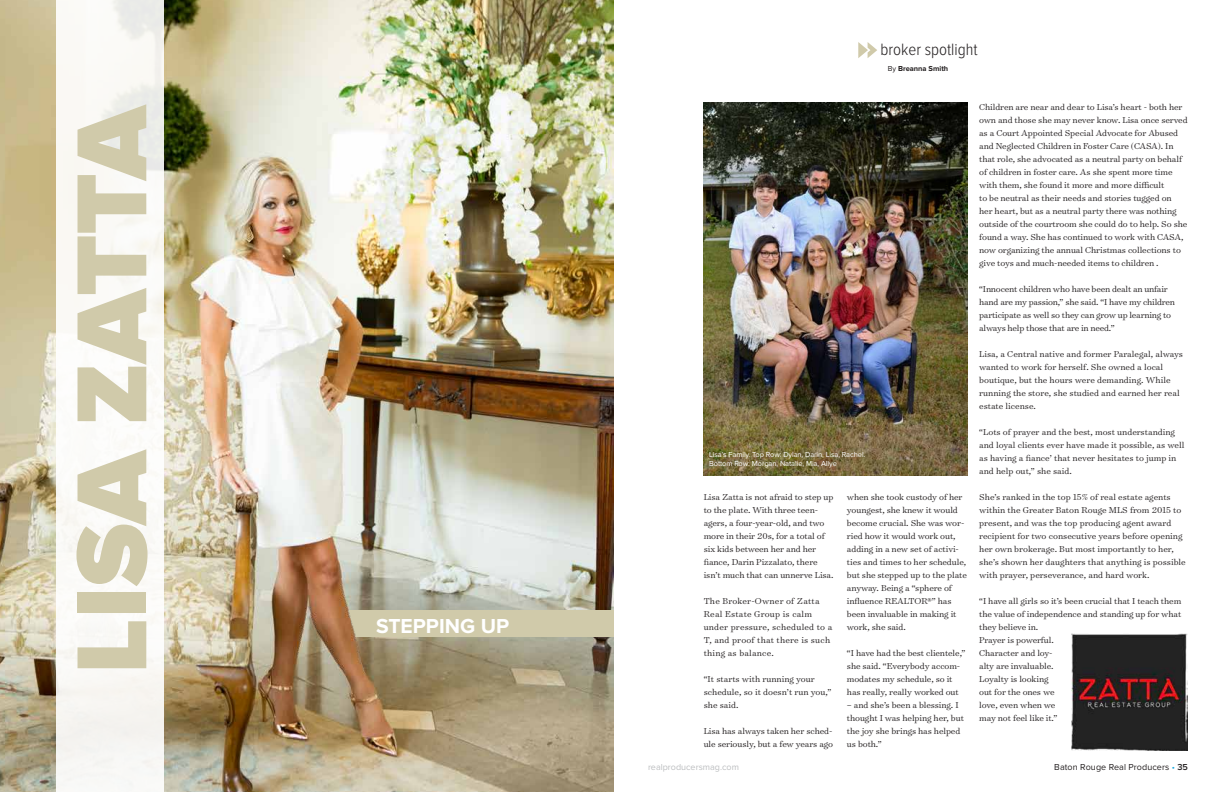
<style>
.page{position:relative;width:1224px;height:792px;background:#fff}
.page>*{position:absolute;margin:0;border:0;box-sizing:border-box;transform-origin:0 0}
.t1{font:900 103.1px "Proxima Nova";color:#d0caaa}
.t2{font:700 21px "Proxima Nova";color:#fff}
.t3{font:300 17px "Proxima Nova Cond";color:#231f20}
.t4{font:300 9.8px/13px "Surveyor Text";letter-spacing:-.01em;color:#231f20}
.t5{font:300 9.8px/13px "Surveyor Text";letter-spacing:.02em;color:#231f20}
.t6{font:9px "Proxima Nova";letter-spacing:.01em;color:#231f20}
.t7{font:9px "Proxima Nova";color:#bcbec0}
.t8{font:7.5px/10px "Proxima Nova";letter-spacing:-.01em;color:#fff}
.t9{font:700 7.5px "Proxima Nova";color:#231f20}
.s1{font-weight:400}
.s2{color:#19a8e0}
.s3{font-weight:600}
</style>
<div class="page">
<img style="left:0;top:0;width:613px;height:792px">
<div style="left:334px;top:611px;width:279px;height:26px;background:#d0caaa"></div>
<div style="left:56px;top:0;width:108px;height:792px;background:linear-gradient(to right,#fbfaf6,#f7f7f4)"></div>
<img style="left:1071px;top:633px;width:117px;height:117px">
<img style="left:703px;top:102px;width:264px;height:373px">
<svg style="left:858px;top:42px;width:19px;height:16px"></svg>
<img style="left:298px;top:570px;width:98px;height:104px">
<h1 class="t1" style="left:65px;top:674px;width:573px;rotate:-90deg">LISA ZATTA</h1>
<h2 class="t2" style="left:376px;top:617px;width:135px">STEPPING UP</h2>
<h3 class="t3" style="left:881px;top:42px;width:99px">broker spotlight</h3>
<p class="t9" style="left:888px;top:65px;width:62px"><span class="s1">By</span> Breanna Smith</p>
<p class="t8" style="left:709px;top:449px;width:158px">Lisa’s Family. Top Row: Dylan, Darin, Lisa, Rachel.<br>Bottom Row: Morgan, Natalie, Mia, Allye</p>
<p class="t4" style="left:704px;top:490px;width:131px">Lisa Zatta is not afraid to step up to the plate. With three teen&shy;agers, a four-year-old, and two more in their 20s, for a total of six kids between her and her fiance, Darin Pizzalato, there isn’t much that can unnerve Lisa.</p>
<p class="t5" style="left:704px;top:594px;width:130px">The Broker-Owner of Zatta<br>Real Estate Group is calm under pressure, scheduled to a<br>T, and proof that there is such thing as balance.</p>
<p class="t4" style="left:704px;top:672px;width:129px">“It starts with running your schedule, so it doesn’t run you,” she said.</p>
<p class="t4" style="left:704px;top:724px;width:131px">Lisa has always taken her sched&shy;ule seriously, but a few years ago</p>
<p class="t4" style="left:847px;top:490px;width:121px">when she took custody of her youngest, she knew it would become crucial. She was wor&shy;ried how it would work out, adding in a new set of activi&shy;ties and times to her schedule, but she stepped up to the plate anyway. Being a “sphere of influence REALTOR®” has been invaluable in making it work, she said.</p>
<p class="t4" style="left:847px;top:646px;width:120px">“I have had the best clientele,” she said. “Everybody accom&shy;modates my schedule, so it has really, really worked out</p>
<p class="t4" style="left:847px;top:698px;width:119px">– and she’s been a blessing. I thought I was helping her, but the joy she brings has helped us both.”</p>
<p class="t4" style="left:979px;top:100px;width:210px">Children are near and dear to Lisa’s heart - both her own and those she may never know. Lisa once served as a Court Appointed Special Advocate for Abused and Neglected Children in Foster Care (CASA). In that role, she advocated as a neutral party on behalf of children in foster care. As she spent more time with them, she found it more and more difficult<br>to be neutral as their needs and stories tugged on<br>her heart, but as a neutral party there was nothing outside of the courtroom she could do to help. So she found a way. She has continued to work with CASA, now organizing the annual Christmas collections to give toys and much-needed items to children .</p>
<p class="t4" style="left:979px;top:282px;width:197px">“Innocent children who have been dealt an unfair hand are my passion,” she said. “I have my children participate as well so they can grow up learning to always help those that are in need.”</p>
<p class="t4" style="left:979px;top:347px;width:205px">Lisa, a Central native and former Paralegal, always wanted to work for herself. She owned a local boutique, but the hours were demanding. While running the store, she studied and earned her real estate license.</p>
<p class="t4" style="left:979px;top:425px;width:207px">“Lots of prayer and the best, most understanding and loyal clients ever have made it possible, as well as having a fiance’ that never hesitates to jump in and help out,” she said.</p>
<p class="t4" style="left:979px;top:490px;width:208px">She’s ranked in the top 15% of real estate agents within the Greater Baton Rouge MLS from 2015 to present, and was the top producing agent award recipient for two consecutive years before opening her own brokerage. But most importantly to her, she’s shown her daughters that anything is possible with prayer, perseverance, and hard work.</p>
<p class="t4" style="left:979px;top:594px;width:204px">“I have all girls so it’s been crucial that I teach them the value of independence and standing up for what they believe in.<br>Prayer is powerful.<br>Character and loy-<br>alty are invaluable.<br>Loyalty is looking<br>out for the ones we<br>love, even when we<br>may not feel like it.”</p>
<p class="t7" style="left:648px;top:762px;width:92px">realproducersmag.com</p>
<p class="t6" style="left:1054px;top:762px;width:135px">Baton Rouge Real Producers <span class="s2">•</span> <span class="s3">35</span></p>
</div>
